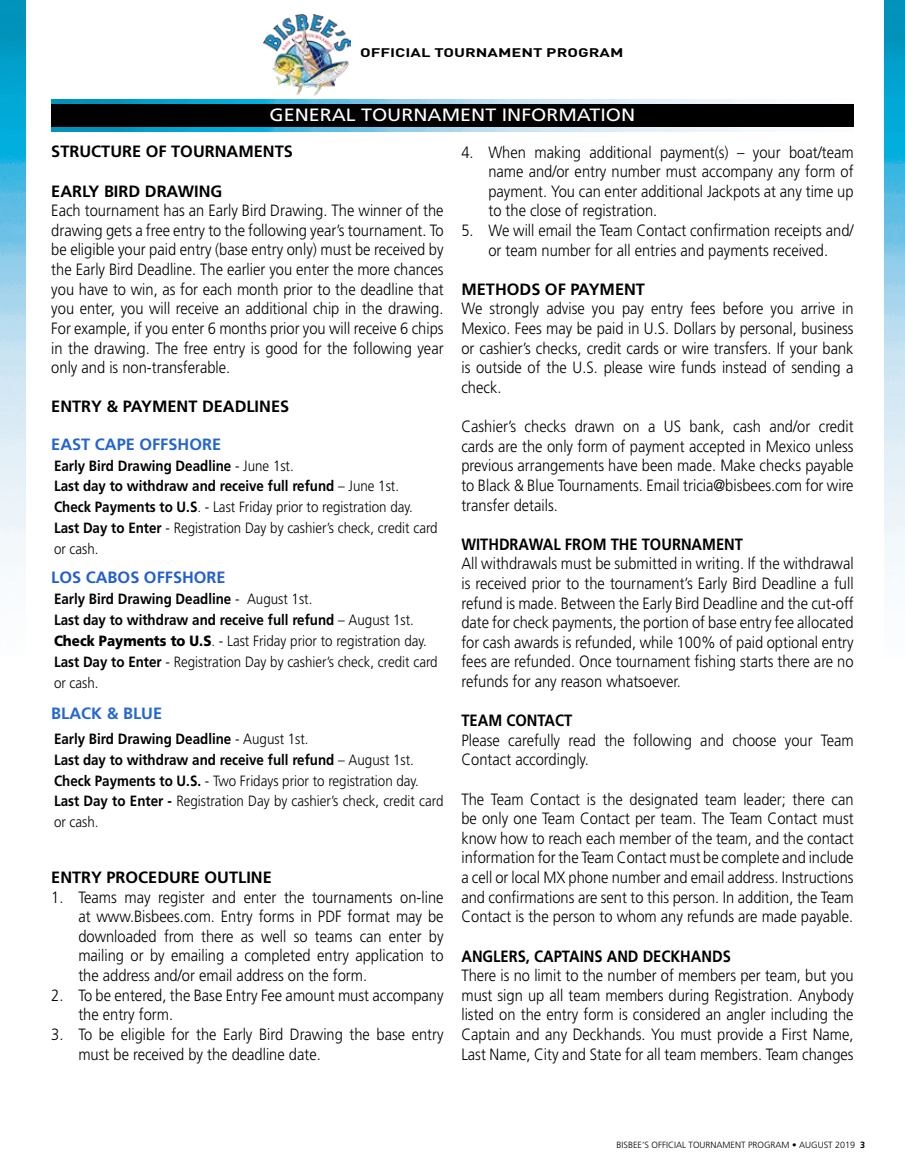
<style>
.page{position:relative;width:905px;height:1175px;background:#fff}
.page>*{position:absolute;margin:0;border:0;box-sizing:border-box;transform-origin:0 0}
.t1{font:17.85px "Frutiger CE";color:#fff;scale:1.1 1}
.t2{font:300 16.35px/19.6px "Frutiger CE";color:#000;text-align:justify;scale:.9 1}
.t3{font:700 16.35px "Frutiger CE";color:#000}
.t4{font:700 16.35px "Frutiger CE";color:#000;scale:.9 1}
.t5{font:700 16.35px "Frutiger CE";color:#2365d0}
.t6{font:700 16.35px "Frutiger CE";color:#235fca}
.t7{font:700 16.35px "Frutiger CE";color:#2368d1}
.t8{font:300 14.85px/20.9px "Frutiger CE";color:#000;scale:.9 1}
.t9{font:700 12.3px "DIN";color:#000;scale:1.33 1}
.t10{font:300 9px "Frutiger CE";color:#000}
.s1{font-weight:700}
.s2{font-weight:900}
</style>
<div class="page">
<svg style="left:25px;top:0;width:1px;height:564px"></svg>
<img style="left:51px;top:99px;width:802px;height:33px">
<div style="left:51px;top:104px;width:802px;height:22px;background:#000"></div>
<img style="left:884px;top:0;width:20px;height:568px">
<img style="left:263px;top:14px;width:88px;height:82px">
<img style="left:0;top:0;width:25px;height:567px">
<p class="t9" style="left:360px;top:45px;width:199px">OFFICIAL TOURNAMENT PROGRAM</p>
<p class="t1" style="left:269px;top:105px;width:334px">GENERAL TOURNAMENT INFORMATION</p>
<p class="t3" style="left:51px;top:142px;width:243px">STRUCTURE OF TOURNAMENTS</p>
<p class="t3" style="left:51px;top:182px;width:173px">EARLY BIRD DRAWING</p>
<p class="t2" style="left:51px;top:201px;width:437px">Each tournament has an Early Bird Drawing. The winner of the drawing gets a free entry to the following year’s tournament. To be eligible your paid entry (base entry only) must be received by the Early Bird Deadline. The earlier you enter the more chances you have to win, as for each month prior to the deadline that you enter, you will receive an additional chip in the drawing.<br>For example, if you enter 6 months prior you will receive 6 chips in the drawing. The free entry is good for the following year only and is non-transferable.</p>
<p class="t3" style="left:51px;top:397px;width:239px">ENTRY &amp; PAYMENT DEADLINES</p>
<p class="t5" style="left:51px;top:435px;width:171px">EAST CAPE OFFSHORE</p>
<p class="t8" style="left:54px;top:455px;width:428px"><span class="s1">Early Bird Drawing Deadline</span> - June 1st.<br><span class="s1">Last day to withdraw and receive full refund</span> – June 1st.<br><span class="s1">Check Payments to U.S</span>. - Last Friday prior to registration day.<br><span class="s1">Last Day to Enter</span> - Registration Day by cashier’s check, credit card or cash.</p>
<p class="t8" style="left:54px;top:588px;width:428px"><span class="s1">Early Bird Drawing Deadline</span> - August 1st.<br><span class="s1">Last day to withdraw and receive full refund</span> – August 1st.<br><span class="s2">Check Payments to U.S</span>. - Last Friday prior to registration day.<br><span class="s1">Last Day to Enter</span> - Registration Day by cashier’s check, credit card or cash.</p>
<p class="t6" style="left:51px;top:568px;width:176px">LOS CABOS OFFSHORE</p>
<p class="t7" style="left:51px;top:703px;width:112px">BLACK &amp; BLUE</p>
<p class="t8" style="left:54px;top:728px;width:434px"><span class="s1">Early Bird Drawing Deadline</span> - August 1st.<br><span class="s1">Last day to withdraw and receive full refund</span> – August 1st.<br><span class="s1">Check Payments to U.S.</span> - Two Fridays prior to registration day.<br><span class="s1">Last Day to Enter -</span> Registration Day by cashier’s check, credit card or cash.</p>
<p class="t3" style="left:51px;top:868px;width:222px">ENTRY PROCEDURE OUTLINE</p>
<p class="t2" style="left:78px;top:887px;width:407px;text-indent:-27px">1. Teams may register and enter the tournaments on-line at www.Bisbees.com. Entry forms in PDF format may be downloaded from there as well so teams can enter by mailing or by emailing a completed entry application to the address and/or email address on the form.</p>
<p class="t2" style="left:78px;top:985px;width:407px;text-indent:-27px">2. To be entered, the Base Entry Fee amount must accompany the entry form.</p>
<p class="t2" style="left:78px;top:1024px;width:407px;text-indent:-27px">3. To be eligible for the Early Bird Drawing the base entry must be received by the deadline date.</p>
<p class="t2" style="left:488px;top:142px;width:407px;text-indent:-27px">4. When making additional payment(s) – your boat/team name and/or entry number must accompany any form of payment. You can enter additional Jackpots at any time up to the close of registration.</p>
<p class="t2" style="left:461px;top:220px;width:437px;text-align:center">5. We will email the Team Contact confirmation receipts and/ or team number for all entries and payments received.</p>
<p class="t3" style="left:461px;top:280px;width:185px">METHODS OF PAYMENT</p>
<p class="t2" style="left:461px;top:299px;width:437px">We strongly advise you pay entry fees before you arrive in Mexico. Fees may be paid in U.S. Dollars by personal, business or cashier’s checks, credit cards or wire transfers. If your bank is outside of the U.S. please wire funds instead of sending a check.</p>
<p class="t2" style="left:461px;top:416px;width:437px">Cashier’s checks drawn on a US bank, cash and/or credit cards are the only form of payment accepted in Mexico unless previous arrangements have been made. Make checks payable to Black &amp; Blue Tournaments. Email tricia@bisbees.com for wire transfer details.</p>
<p class="t4" style="left:461px;top:535px;width:314px">WITHDRAWAL FROM THE TOURNAMENT</p>
<p class="t2" style="left:461px;top:554px;width:437px">All withdrawals must be submitted in writing. If the withdrawal is received prior to the tournament’s Early Bird Deadline a full refund is made. Between the Early Bird Deadline and the cut-off date for check payments, the portion of base entry fee allocated for cash awards is refunded, while 100% of paid optional entry fees are refunded. Once tournament fishing starts there are no refunds for any reason whatsoever.</p>
<p class="t4" style="left:461px;top:711px;width:125px">TEAM CONTACT</p>
<p class="t2" style="left:461px;top:730px;width:437px">Please carefully read the following and choose your Team<br>Contact accordingly.</p>
<p class="t2" style="left:461px;top:789px;width:437px">The Team Contact is the designated team leader; there can be only one Team Contact per team. The Team Contact must know how to reach each member of the team, and the contact information for the Team Contact must be complete and include a cell or local MX phone number and email address. Instructions and confirmations are sent to this person. In addition, the Team Contact is the person to whom any refunds are made payable.</p>
<p class="t4" style="left:461px;top:946px;width:301px">ANGLERS, CAPTAINS AND DECKHANDS</p>
<p class="t2" style="left:461px;top:965px;width:437px">There is no limit to the number of members per team, but you must sign up all team members during Registration. Anybody listed on the entry form is considered an angler including the Captain and any Deckhands. You must provide a First Name, Last Name, City and State for all team members. Team changes</p>
<p class="t10" style="left:616px;top:1139px;width:250px">BISBEE’S OFFICIAL TOURNAMENT PROGRAM • AUGUST 2019 <span class="s1">3</span></p>
</div>
